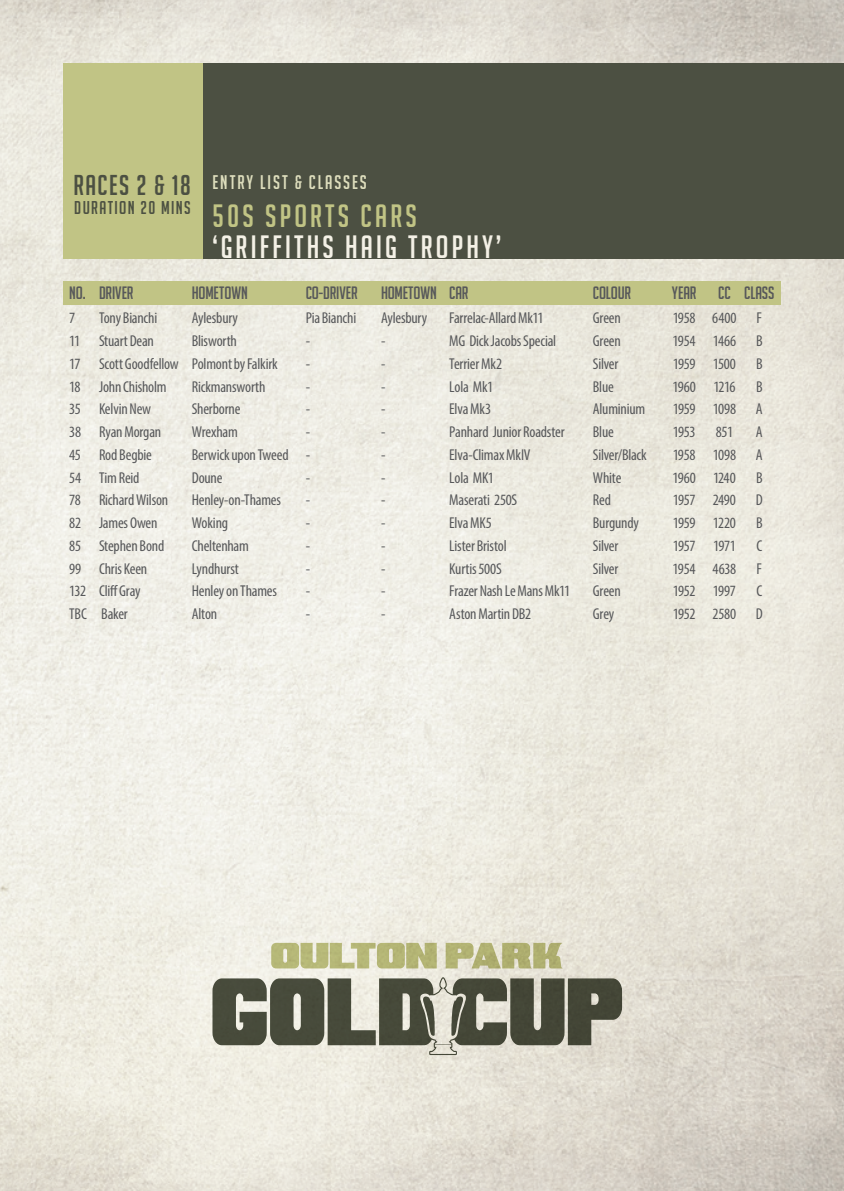
<style>
.page{position:relative;width:844px;height:1191px;background:#fff}
.page>*{position:absolute;margin:0;border:0;box-sizing:border-box;transform-origin:0 0}
.t1{font:31.5px "Big Noodle Titling";letter-spacing:.1em;color:#f4f1e6}
.t2{font:31.5px "Big Noodle Titling";letter-spacing:.1em;color:#c1c485}
.t3{font:28px "Big Noodle Titling";letter-spacing:.05em;color:#4c5042}
.t4{font:19.25px "Big Noodle Titling";letter-spacing:.1em;color:#dedebd}
.t5{font:18.03px "Big Noodle Titling";letter-spacing:.075em;color:#4c5042}
.t6{font:17.5px "Big Noodle Titling";letter-spacing:-.005em;color:#57585a}
.t7{font:condensed 15.75px "Myriad Pro";letter-spacing:-.015em;color:#57585a}
.t8{font:condensed 15.75px "Myriad Pro";letter-spacing:-.04em;color:#57585a}
</style>
<div class="page">
<img style="left:0;top:0;width:843px;height:1191px">
<div style="left:63px;top:63px;width:780px;height:195px;background:#4c5042"></div>
<div style="left:63px;top:281px;width:717px;height:23px;background:#c1c485"></div>
<div style="left:63px;top:63px;width:139px;height:195px;background:#c1c485"></div>
<svg style="left:271px;top:943px;width:165px;height:25px;background:#c0c18c"></svg>
<svg style="left:445px;top:943px;width:117px;height:25px;background:#bcbb89"></svg>
<svg style="left:212px;top:977px;width:410px;height:78px;background:#828274"></svg>
<h2 class="t3" style="left:73px;top:170px;width:119px">RACES 2 &amp; 18</h2>
<p class="t5" style="left:74px;top:198px;width:118px">DURATION 20 MINS</p>
<p class="t4" style="left:212px;top:171px;width:156px">ENTRY LIST &amp; CLASSES</p>
<h1 class="t2" style="left:212px;top:199px;width:206px">50S SPORTS CARS</h1>
<h1 class="t1" style="left:212px;top:230px;width:290px">‘GRIFFITHS HAIG TROPHY’</h1>
<p class="t6" style="left:69px;top:284px;width:66px">NO. DRIVER</p>
<p class="t6" style="left:192px;top:284px;width:57px">HOMETOWN</p>
<p class="t6" style="left:305px;top:284px;width:54px">CO-DRIVER</p>
<p class="t6" style="left:381px;top:284px;width:89px">HOMETOWN CAR</p>
<p class="t6" style="left:592px;top:284px;width:40px">COLOUR</p>
<p class="t6" style="left:671px;top:284px;width:104px">YEAR CC CLASS</p>
<p class="t7" style="left:69px;top:308px;width:8px">7</p>
<p class="t7" style="left:99px;top:308px;width:60px">Tony Bianchi</p>
<p class="t7" style="left:192px;top:308px;width:48px">Aylesbury</p>
<p class="t7" style="left:305px;top:308px;width:52px">Pia Bianchi</p>
<p class="t7" style="left:381px;top:308px;width:48px">Aylesbury</p>
<p class="t7" style="left:449px;top:308px;width:96px">Farrelac-Allard Mk11</p>
<p class="t7" style="left:592px;top:308px;width:29px">Green</p>
<p class="t7" style="left:672px;top:308px;width:65px">1958 6400</p>
<p class="t7" style="left:756px;top:308px;width:7px">F</p>
<p class="t7" style="left:69px;top:331px;width:86px">11 Stuart Dean</p>
<p class="t7" style="left:192px;top:331px;width:47px">Blisworth</p>
<p class="t7" style="left:305px;top:331px;width:6px">-</p>
<p class="t7" style="left:381px;top:331px;width:6px">-</p>
<p class="t7" style="left:449px;top:331px;width:108px">MG Dick Jacobs Special</p>
<p class="t7" style="left:592px;top:331px;width:29px">Green</p>
<p class="t7" style="left:672px;top:331px;width:65px">1954 1466</p>
<p class="t7" style="left:755px;top:331px;width:8px">B</p>
<p class="t7" style="left:69px;top:354px;width:210px">17 Scott Goodfellow Polmont by Falkirk</p>
<p class="t7" style="left:305px;top:354px;width:6px">-</p>
<p class="t7" style="left:381px;top:354px;width:6px">-</p>
<p class="t7" style="left:449px;top:354px;width:54px">Terrier Mk2</p>
<p class="t7" style="left:592px;top:354px;width:27px">Silver</p>
<p class="t7" style="left:672px;top:354px;width:65px">1959 1500</p>
<p class="t7" style="left:755px;top:354px;width:8px">B</p>
<p class="t7" style="left:69px;top:377px;width:99px">18 John Chisholm</p>
<p class="t7" style="left:192px;top:377px;width:75px">Rickmansworth</p>
<p class="t7" style="left:305px;top:377px;width:6px">-</p>
<p class="t7" style="left:381px;top:377px;width:6px">-</p>
<p class="t7" style="left:449px;top:377px;width:45px">Lola Mk1</p>
<p class="t7" style="left:592px;top:377px;width:22px">Blue</p>
<p class="t8" style="left:672px;top:377px;width:64px">1960 1216</p>
<p class="t7" style="left:755px;top:377px;width:8px">B</p>
<p class="t7" style="left:69px;top:399px;width:83px">35 Kelvin New</p>
<p class="t7" style="left:192px;top:399px;width:50px">Sherborne</p>
<p class="t7" style="left:305px;top:399px;width:6px">-</p>
<p class="t7" style="left:381px;top:399px;width:6px">-</p>
<p class="t7" style="left:449px;top:399px;width:43px">Elva Mk3</p>
<p class="t7" style="left:592px;top:399px;width:54px">Aluminium</p>
<p class="t7" style="left:672px;top:399px;width:65px">1959 1098</p>
<p class="t7" style="left:755px;top:399px;width:8px">A</p>
<p class="t7" style="left:69px;top:422px;width:93px">38 Ryan Morgan</p>
<p class="t7" style="left:192px;top:422px;width:47px">Wrexham</p>
<p class="t7" style="left:305px;top:422px;width:6px">-</p>
<p class="t7" style="left:381px;top:422px;width:6px">-</p>
<p class="t7" style="left:449px;top:422px;width:117px">Panhard Junior Roadster</p>
<p class="t7" style="left:592px;top:422px;width:22px">Blue</p>
<p class="t7" style="left:672px;top:422px;width:24px">1953</p>
<p class="t7" style="left:715px;top:422px;width:19px">851</p>
<p class="t7" style="left:755px;top:422px;width:8px">A</p>
<p class="t7" style="left:69px;top:445px;width:84px">45 Rod Begbie</p>
<p class="t7" style="left:192px;top:445px;width:120px">Berwick upon Tweed -</p>
<p class="t7" style="left:381px;top:445px;width:6px">-</p>
<p class="t7" style="left:449px;top:445px;width:83px">Elva-Climax MkIV</p>
<p class="t7" style="left:592px;top:445px;width:55px">Silver/Black</p>
<p class="t7" style="left:672px;top:445px;width:65px">1958 1098</p>
<p class="t7" style="left:755px;top:445px;width:8px">A</p>
<p class="t7" style="left:69px;top:468px;width:72px">54 Tim Reid</p>
<p class="t7" style="left:192px;top:468px;width:32px">Doune</p>
<p class="t7" style="left:305px;top:468px;width:6px">-</p>
<p class="t7" style="left:381px;top:468px;width:6px">-</p>
<p class="t7" style="left:449px;top:468px;width:46px">Lola MK1</p>
<p class="t7" style="left:592px;top:468px;width:30px">White</p>
<p class="t7" style="left:672px;top:468px;width:65px">1960 1240</p>
<p class="t7" style="left:755px;top:468px;width:8px">B</p>
<p class="t7" style="left:69px;top:490px;width:101px">78 Richard Wilson</p>
<p class="t7" style="left:192px;top:490px;width:91px">Henley-on-Thames</p>
<p class="t7" style="left:305px;top:490px;width:6px">-</p>
<p class="t7" style="left:381px;top:490px;width:6px">-</p>
<p class="t7" style="left:449px;top:490px;width:69px">Maserati 250S</p>
<p class="t7" style="left:592px;top:490px;width:20px">Red</p>
<p class="t7" style="left:672px;top:490px;width:65px">1957 2490</p>
<p class="t7" style="left:755px;top:490px;width:9px">D</p>
<p class="t7" style="left:69px;top:513px;width:90px">82 James Owen</p>
<p class="t7" style="left:192px;top:513px;width:38px">Woking</p>
<p class="t7" style="left:305px;top:513px;width:6px">-</p>
<p class="t7" style="left:381px;top:513px;width:6px">-</p>
<p class="t7" style="left:449px;top:513px;width:44px">Elva MK5</p>
<p class="t7" style="left:592px;top:513px;width:48px">Burgundy</p>
<p class="t7" style="left:672px;top:513px;width:65px">1959 1220</p>
<p class="t7" style="left:755px;top:513px;width:8px">B</p>
<p class="t7" style="left:69px;top:536px;width:97px">85 Stephen Bond</p>
<p class="t7" style="left:192px;top:536px;width:59px">Cheltenham</p>
<p class="t7" style="left:305px;top:536px;width:6px">-</p>
<p class="t7" style="left:381px;top:536px;width:6px">-</p>
<p class="t7" style="left:449px;top:536px;width:59px">Lister Bristol</p>
<p class="t7" style="left:592px;top:536px;width:27px">Silver</p>
<p class="t7" style="left:672px;top:536px;width:64px">1957 1971</p>
<p class="t7" style="left:756px;top:536px;width:7px">C</p>
<p class="t7" style="left:69px;top:559px;width:79px">99 Chris Keen</p>
<p class="t7" style="left:192px;top:559px;width:49px">Lyndhurst</p>
<p class="t7" style="left:305px;top:559px;width:6px">-</p>
<p class="t7" style="left:381px;top:559px;width:6px">-</p>
<p class="t7" style="left:449px;top:559px;width:54px">Kurtis 500S</p>
<p class="t7" style="left:592px;top:559px;width:27px">Silver</p>
<p class="t7" style="left:672px;top:559px;width:65px">1954 4638</p>
<p class="t7" style="left:756px;top:559px;width:7px">F</p>
<p class="t7" style="left:69px;top:581px;width:73px">132 Cliff Gray</p>
<p class="t7" style="left:192px;top:581px;width:87px">Henley on Thames</p>
<p class="t7" style="left:305px;top:581px;width:6px">-</p>
<p class="t7" style="left:381px;top:581px;width:6px">-</p>
<p class="t7" style="left:449px;top:581px;width:122px">Frazer Nash Le Mans Mk11</p>
<p class="t7" style="left:592px;top:581px;width:29px">Green</p>
<p class="t7" style="left:672px;top:581px;width:65px">1952 1997</p>
<p class="t7" style="left:756px;top:581px;width:7px">C</p>
<p class="t7" style="left:69px;top:604px;width:60px">TBC Baker</p>
<p class="t7" style="left:192px;top:604px;width:27px">Alton</p>
<p class="t7" style="left:305px;top:604px;width:6px">-</p>
<p class="t7" style="left:381px;top:604px;width:6px">-</p>
<p class="t7" style="left:449px;top:604px;width:83px">Aston Martin DB2</p>
<p class="t7" style="left:592px;top:604px;width:23px">Grey</p>
<p class="t7" style="left:672px;top:604px;width:91px">1952 2580 D</p>
</div>
